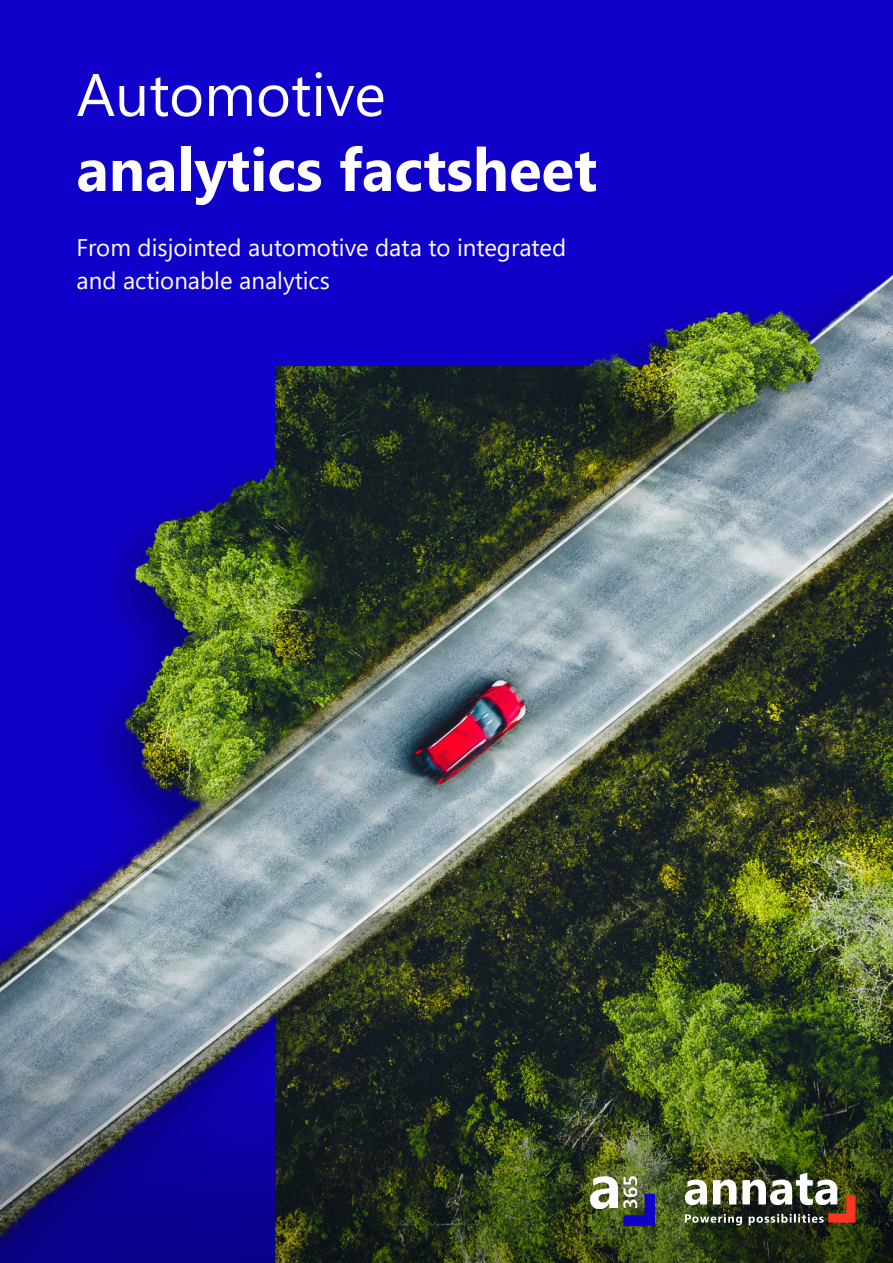
<style>
.page{position:relative;width:893px;height:1263px;background:#fff}
.page>*{position:absolute;margin:0;border:0;box-sizing:border-box;transform-origin:0 0}
.t1{font:700 60px "Segoe UI";color:#fff}
.t2{font:60px "Segoe UI";color:#fff}
.t3{font:24px/33px "Segoe UI";color:#fff}
</style>
<div class="page">
<img style="left:0;top:0;width:893px;height:1263px">
<img style="left:685px;top:1173px;width:170px;height:52px">
<img style="left:591px;top:1177px;width:64px;height:48px">
<h1 class="t2" style="left:77px;top:71px;width:311px">Automotive</h1>
<h1 class="t1" style="left:77px;top:146px;width:522px">analytics factsheet</h1>
<p class="t3" style="left:77px;top:233px;width:491px">From disjointed automotive data to integrated and actionable analytics</p>
</div>
